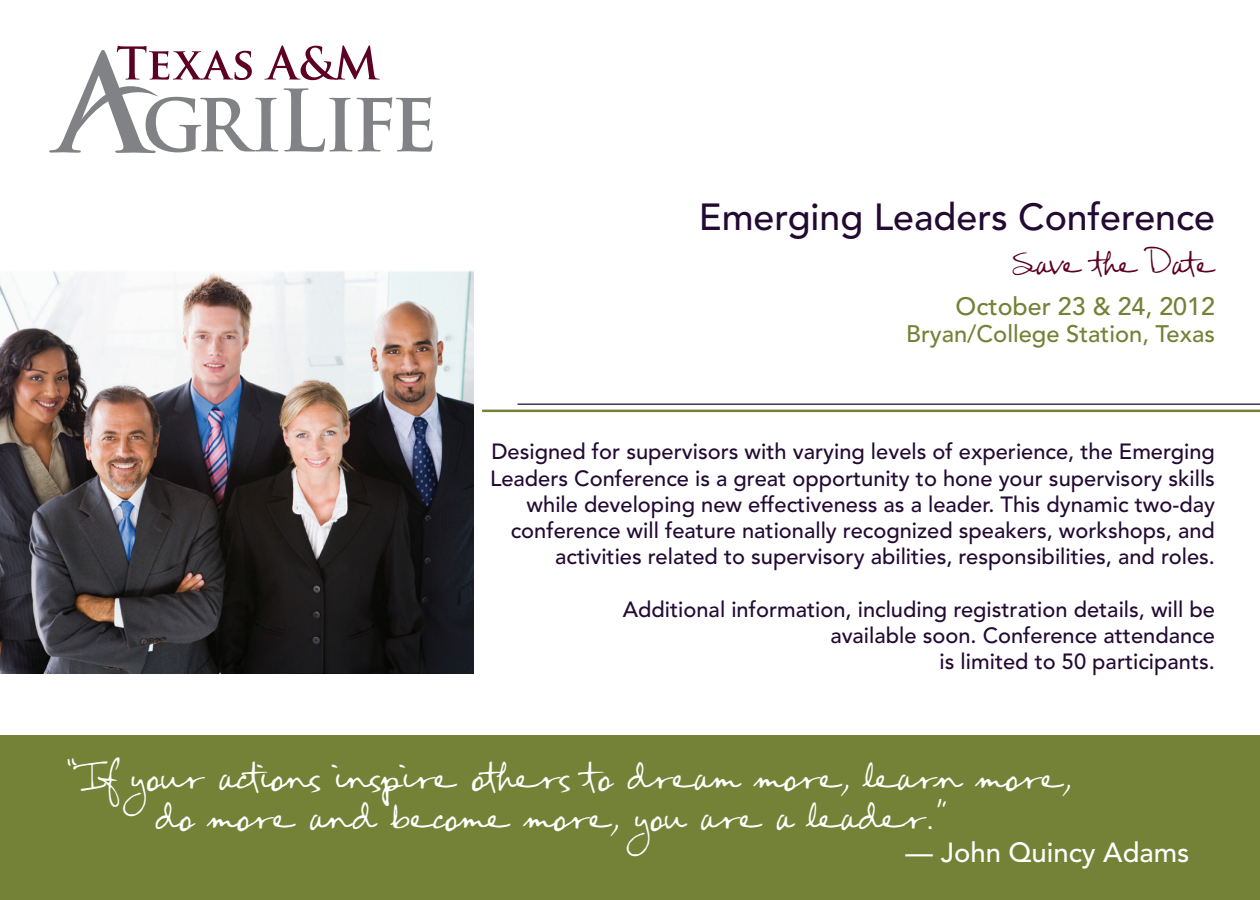
<style>
.page{position:relative;width:1260px;height:900px;background:#fff}
.page>*{position:absolute;margin:0;border:0;box-sizing:border-box;transform-origin:0 0}
.t1{font:500 37.5px "Avenir";color:#230a33}
.t2{font:30px "FG Rebecca Script";color:#fff}
.t3{font:500 27.5px "Avenir";color:#fff}
.t4{font:500 25px "Avenir";color:#738236}
.t5{font:25px "FG Rebecca Script";color:#5c0024}
.t6{font:500 23.75px "Avenir";color:#738236}
.t7{font:500 22px/26.2px "Avenir";color:#230a33;text-align:right}
</style>
<div class="page">
<img style="left:0;top:270px;width:474px;height:404px">
<div style="left:0;top:735px;width:1260px;height:165px;background:#738236"></div>
<hr style="left:518px;top:404px;width:742px;height:1px;background:#230a33">
<hr style="left:482px;top:410px;width:778px;height:2px;background:#738236">
<svg style="left:49px;top:45px;width:384px;height:108px"></svg>
<p class="t1" style="left:699px;top:195px;width:518px">Emerging Leaders Conference</p>
<p class="t5" style="left:1013px;top:249px;width:204px">Save the Date</p>
<p class="t4" style="left:956px;top:292px;width:261px">October 23 &amp; 24, 2012</p>
<p class="t6" style="left:906px;top:321px;width:310px">Bryan/College Station, Texas</p>
<p class="t7" style="left:490px;top:439px;width:726px">Designed for supervisors with varying levels of experience, the Emerging Leaders Conference is a great opportunity to hone your supervisory skills while developing new effectiveness as a leader. This dynamic two-day conference will feature nationally recognized speakers, workshops, and activities related to supervisory abilities, responsibilities, and roles.</p>
<p class="t7" style="left:623px;top:597px;width:594px">Additional information, including registration details, will be available soon. Conference attendance<br>is limited to 50 participants.</p>
<p class="t2" style="left:65px;top:759px;width:1008px">“If your actions inspire others to dream more, learn more,</p>
<p class="t2" style="left:155px;top:799px;width:794px">do more and become more, you are a leader.”</p>
<p class="t3" style="left:906px;top:836px;width:285px">— John Quincy Adams</p>
</div>
